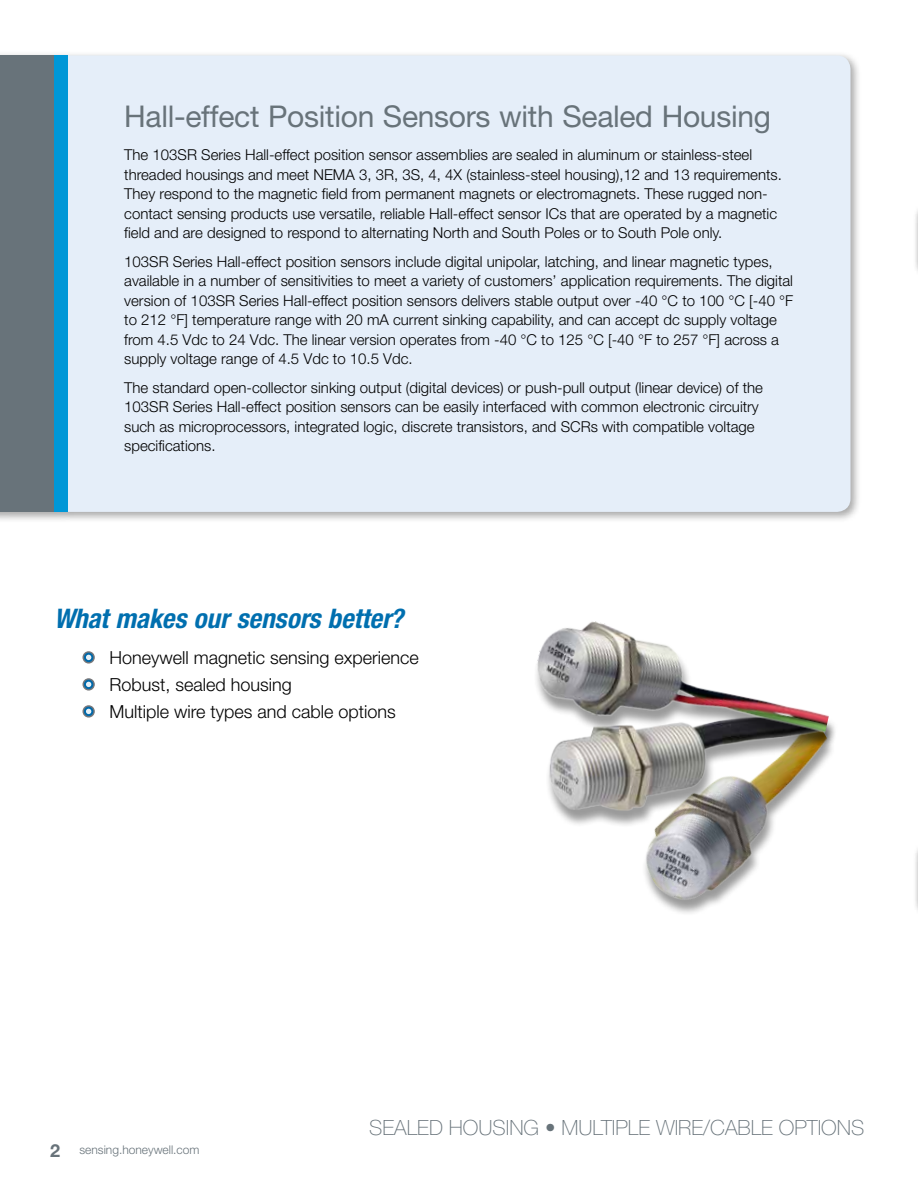
<style>
.page{position:relative;width:918px;height:1188px;background:#fff}
.page>*{position:absolute;margin:0;border:0;box-sizing:border-box;transform-origin:0 0}
.t1{font:30px "Helvetica Neue LT Std";letter-spacing:-.01em;color:#68737a}
.t2{font:italic 700 condensed 27px "Helvetica Neue LT Std";color:#006faf}
.t3{font:100 21px "Helvetica Neue LT Std";color:#68737a}
.t4{font:300 18px/27px "Helvetica Neue LT Std";color:#000}
.t5{font:300 15px/19.5px "Helvetica Neue LT Std";color:#000}
.t6{font:300 12px "Helvetica Neue LT Std";color:#68737a}
.s1{font-weight:700;font-size:18px}
</style>
<div class="page">
<div style="left:0;top:51px;width:862px;height:472px;background:#000;opacity:.34"></div>
<div style="left:67px;top:56px;width:783px;height:456px;background:#e5eef9"></div>
<div style="left:8px;top:56px;width:59px;height:456px;background:#0097d7"></div>
<div style="left:0;top:56px;width:54px;height:456px;background:#68737a"></div>
<svg style="left:82px;top:651px;width:13px;height:13px"></svg>
<svg style="left:84px;top:653px;width:9px;height:9px"></svg>
<svg style="left:86px;top:655px;width:5px;height:5px"></svg>
<svg style="left:82px;top:678px;width:13px;height:13px"></svg>
<svg style="left:84px;top:680px;width:9px;height:9px"></svg>
<svg style="left:86px;top:682px;width:5px;height:5px"></svg>
<svg style="left:82px;top:705px;width:13px;height:13px"></svg>
<svg style="left:84px;top:707px;width:9px;height:9px"></svg>
<svg style="left:86px;top:709px;width:5px;height:5px"></svg>
<div style="left:913px;top:204px;width:5px;height:73px;background:#f4f4f4"></div>
<div style="left:913px;top:844px;width:5px;height:73px;background:#f4f4f4"></div>
<img style="left:645px;top:828px;width:128px;height:85px">
<div style="left:545px;top:720px;width:291px;height:108px;background:#000;opacity:.4"></div>
<img style="left:549px;top:765px;width:277px;height:49px">
<img style="left:536px;top:621px;width:300px;height:144px">
<h1 class="t1" style="left:124px;top:99px;width:648px">Hall-effect Position Sensors with Sealed Housing</h1>
<p class="t5" style="left:124px;top:145px;width:659px">The 103SR Series Hall-effect position sensor assemblies are sealed in aluminum or stainless-steel threaded housings and meet NEMA 3, 3R, 3S, 4, 4X (stainless-steel housing),12 and 13 requirements.<br>They respond to the magnetic field from permanent magnets or electromagnets. These rugged non&shy;contact sensing products use versatile, reliable Hall-effect sensor ICs that are operated by a magnetic field and are designed to respond to alternating North and South Poles or to South Pole only.</p>
<p class="t5" style="left:124px;top:251px;width:671px">103SR Series Hall-effect position sensors include digital unipolar, latching, and linear magnetic types, available in a number of sensitivities to meet a variety of customers’ application requirements. The digital version of 103SR Series Hall-effect position sensors delivers stable output over -40 °C to 100 °C [-40 °F to 212 °F] temperature range with 20 mA current sinking capability, and can accept dc supply voltage from 4.5 Vdc to 24 Vdc. The linear version operates from -40 °C to 125 °C [-40 °F to 257 °F] across a supply voltage range of 4.5 Vdc to 10.5 Vdc.</p>
<p class="t5" style="left:124px;top:377px;width:640px">The standard open-collector sinking output (digital devices) or push-pull output (linear device) of the 103SR Series Hall-effect position sensors can be easily interfaced with common electronic circuitry such as microprocessors, integrated logic, discrete transistors, and SCRs with compatible voltage specifications.</p>
<h2 class="t2" style="left:54px;top:602px;width:351px">What makes our sensors better?</h2>
<p class="t4" style="left:109px;top:643px;width:311px">Honeywell magnetic sensing experience<br>Robust, sealed housing<br>Multiple wire types and cable options</p>
<p class="t6" style="left:50px;top:1143px;width:151px"><span class="s1">2</span> sensing.honeywell.com</p>
<h3 class="t3" style="left:369px;top:1115px;width:496px">SEALED HOUSING • MULTIPLE WIRE/CABLE OPTIONS</h3>
</div>
